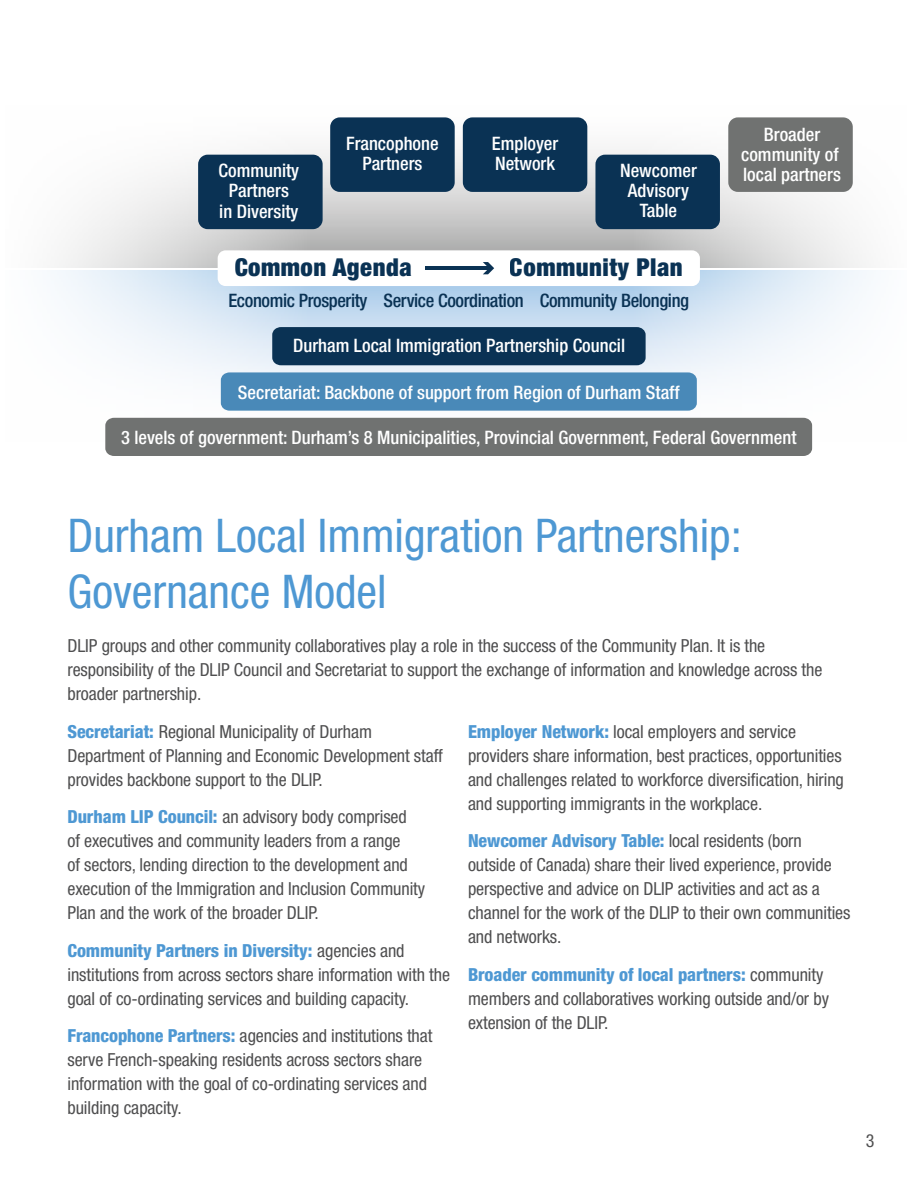
<style>
.page{position:relative;width:918px;height:1188px;background:#fff}
.page>*{position:absolute;margin:0;border:0;box-sizing:border-box;transform-origin:0 0}
.Section_Title{font:condensed 46.5px/55.8px "Helvetica Neue LT Std";color:#4e98d3}
.t1{font:900 condensed 24.75px "Helvetica Neue LT Std";letter-spacing:.02em;color:#0a3254}
.Images{font:500 condensed 18.6px/20.1px "Helvetica Neue LT Std";color:#fff;text-align:center}
.Images-2{font:500 condensed 18.6px "Helvetica Neue LT Std";letter-spacing:-.02em;color:#0a3254}
.Body_Copy{font:condensed 18px/24px "Helvetica Neue LT Std";letter-spacing:-.005em;color:#4f4f50}
.s1{font-weight:800;color:#4e98d3}
</style>
<div class="page">
<svg style="left:313px;top:125px;width:317px;height:125px;background:#cbcbcb"></svg>
<svg style="left:313px;top:286px;width:317px;height:132px;background:#c8dcf0"></svg>
<svg style="left:630px;top:149px;width:239px;height:300px"></svg>
<svg style="left:55px;top:149px;width:258px;height:269px"></svg>
<div style="left:595px;top:155px;width:125px;height:74px;background:#0a3254"></div>
<div style="left:463px;top:117px;width:124px;height:75px;background:#0a3254"></div>
<div style="left:330px;top:117px;width:125px;height:75px;background:#0a3254"></div>
<div style="left:198px;top:155px;width:125px;height:74px;background:#0a3254"></div>
<div style="left:272px;top:327px;width:374px;height:38px;background:#0a3254"></div>
<div style="left:221px;top:372px;width:476px;height:39px;background:#4989b8"></div>
<div style="left:105px;top:418px;width:707px;height:38px;background:#707271"></div>
<svg style="left:218px;top:250px;width:482px;height:36px"></svg>
<div style="left:728px;top:117px;width:125px;height:75px;background:#707271"></div>
<p class="Images" style="left:219px;top:160px;width:82px">Community<br>Partners<br>in Diversity</p>
<p class="Images" style="left:346px;top:133px;width:94px">Francophone<br>Partners</p>
<p class="Images" style="left:492px;top:133px;width:68px;text-align:left">Employer<br>Network</p>
<p class="Images" style="left:620px;top:160px;width:78px">Newcomer<br>Advisory<br>Table</p>
<h2 class="t1" style="left:235px;top:252px;width:179px">Common Agenda</h2>
<h2 class="t1" style="left:510px;top:252px;width:175px">Community Plan</h2>
<p class="Images-2" style="left:228px;top:290px;width:462px">Economic Prosperity Service Coordination Community Belonging</p>
<p class="Images" style="left:293px;top:335px;width:333px">Durham Local Immigration Partnership Council</p>
<p class="Images" style="left:741px;top:124px;width:101px">Broader community of local partners</p>
<p class="Images" style="left:238px;top:382px;width:443px">Secretariat: Backbone of support from Region of Durham Staff</p>
<p class="Images" style="left:121px;top:427px;width:677px">3 levels of government: Durham’s 8 Municipalities, Provincial Government, Federal Government</p>
<h1 class="Section_Title" style="left:68px;top:507px;width:676px">Durham Local Immigration Partnership:<br>Governance Model</h1>
<p class="Body_Copy" style="left:68px;top:634px;width:756px">DLIP groups and other community collaboratives play a role in the success of the Community Plan. It is the responsibility of the DLIP Council and Secretariat to support the exchange of information and knowledge across the broader partnership.</p>
<p class="Body_Copy" style="left:68px;top:719px;width:377px"><span class="s1">Secretariat:</span> Regional Municipality of Durham<br>Department of Planning and Economic Development staff provides backbone support to the DLIP.</p>
<p class="Body_Copy" style="left:68px;top:805px;width:359px"><span class="s1">Durham LIP Council:</span> an advisory body comprised<br>of executives and community leaders from a range<br>of sectors, lending direction to the development and execution of the Immigration and Inclusion Community Plan and the work of the broader DLIP.</p>
<p class="Body_Copy" style="left:68px;top:938px;width:384px"><span class="s1">Community Partners in Diversity:</span> agencies and institutions from across sectors share information with the goal of co-ordinating services and building capacity.</p>
<p class="Body_Copy" style="left:68px;top:1024px;width:367px"><span class="s1">Francophone Partners:</span> agencies and institutions that serve French-speaking residents across sectors share information with the goal of co-ordinating services and building capacity.</p>
<p class="Body_Copy" style="left:468px;top:719px;width:377px"><span class="s1">Employer Network:</span> local employers and service providers share information, best practices, opportunities and challenges related to workforce diversification, hiring and supporting immigrants in the workplace.</p>
<p class="Body_Copy" style="left:468px;top:829px;width:384px"><span class="s1">Newcomer Advisory Table:</span> local residents (born outside of Canada) share their lived experience, provide perspective and advice on DLIP activities and act as a channel for the work of the DLIP to their own communities and networks.</p>
<p class="Body_Copy" style="left:468px;top:962px;width:362px"><span class="s1">Broader community of local partners:</span> community members and collaboratives working outside and/or by extension of the DLIP.</p>
<p class="Body_Copy" style="left:866px;top:1129px;width:10px">3</p>
</div>
